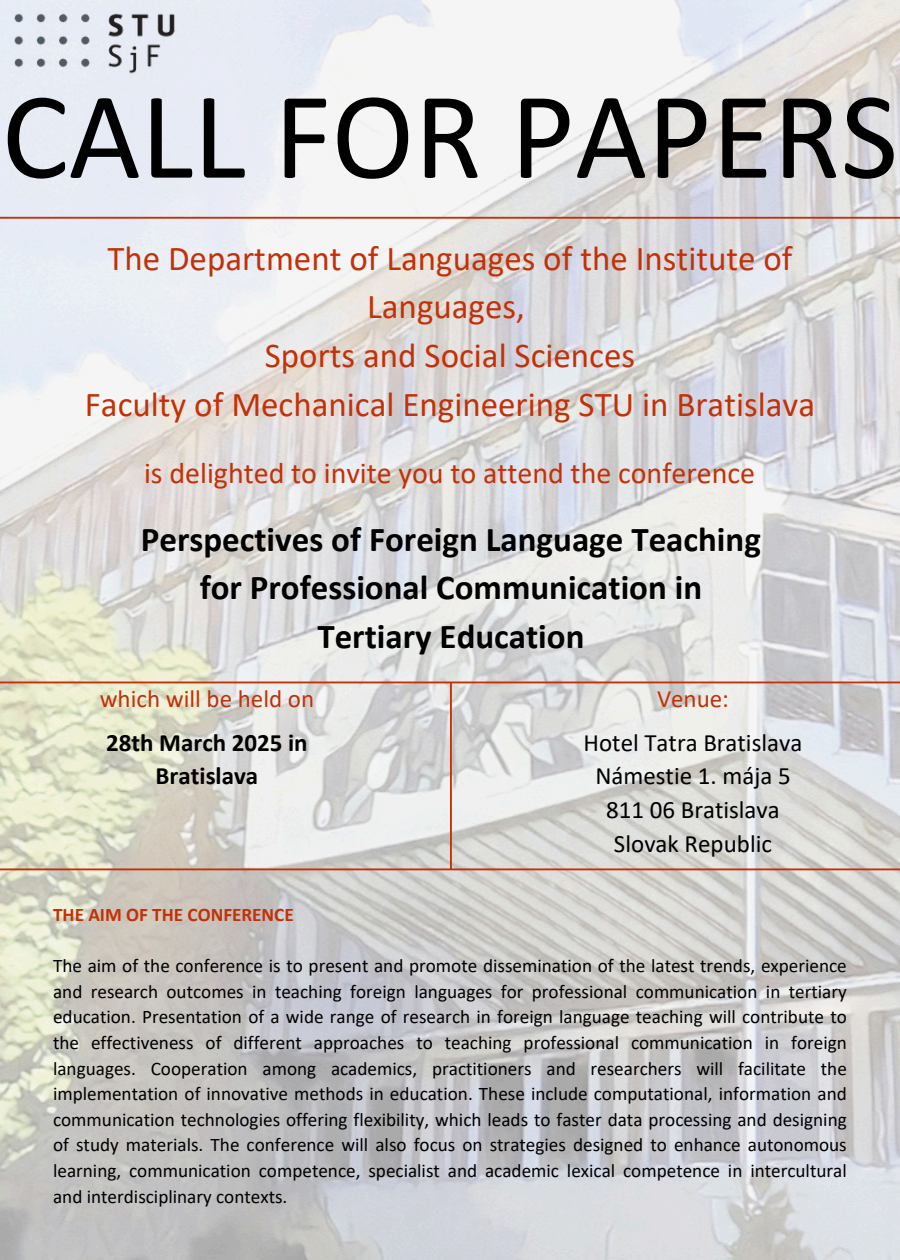
<style>
.page{position:relative;width:900px;height:1260px;background:#fff}
.page>*{position:absolute;margin:0;border:0;box-sizing:border-box;transform-origin:0 0}
.t1{font:125px "Calibri";color:#000}
.t2{font:35px/48.8px "Calibri";color:#c23109;text-align:center}
.t3{font:700 35px/48.8px "Calibri";color:#000;text-align:center}
.t4{font:30px "Calibri";color:#c23109}
.t5{font:25px/33.8px "Calibri";color:#000;text-align:center}
.t6{font:700 25px/33.8px "Calibri";color:#000;text-align:center}
.t7{font:25px "Calibri";color:#c23109}
.t8{font:19.25px/25.5px "Calibri";color:#000;text-align:justify}
.t9{font:700 19.25px "Calibri";color:#c23109}
</style>
<div class="page">
<img style="left:0;top:0;width:900px;height:1260px">
<hr style="left:0;top:868px;width:900px;height:2px;background:#c23109">
<hr style="left:0;top:217px;width:900px;height:2px;background:#c23109">
<hr style="left:0;top:682px;width:900px;height:1px;background:#c23109">
<hr style="left:450px;top:682px;width:2px;height:188px;background:#c23109">
<div style="left:0;top:0;width:292px;height:194px;background:#e6ebf5"></div>
<h1 class="t1" style="left:2px;top:84px;width:898px">CALL FOR PAPERS</h1>
<h3 class="t2" style="left:85px;top:236px;width:732px">The Department of Languages of the Institute of Languages,<br>Sports and Social Sciences<br>Faculty of Mechanical Engineering STU in Bratislava</h3>
<h6 class="t4" style="left:144px;top:461px;width:612px">is delighted to invite you to attend the conference</h6>
<h6 class="t3" style="left:141px;top:518px;width:622px">Perspectives of Foreign Language Teaching for Professional Communication in<br>Tertiary Education</h6>
<h2 class="t7" style="left:100px;top:689px;width:216px">which will be held on</h2>
<h4 class="t7" style="left:657px;top:689px;width:73px">Venue:</h4>
<h5 class="t6" style="left:106px;top:727px;width:203px">28th March 2025 in<br>Bratislava</h5>
<h6 class="t5" style="left:584px;top:727px;width:220px">Hotel Tatra Bratislava<br>Námestie 1. mája 5<br>811 06 Bratislava<br>Slovak Republic</h6>
<p class="t9" style="left:53px;top:907px;width:242px">THE AIM OF THE CONFERENCE</p>
<p class="t8" style="left:53px;top:955px;width:795px">The aim of the conference is to present and promote dissemination of the latest trends, experience and research outcomes in teaching foreign languages for professional communication in tertiary education. Presentation of a wide range of research in foreign language teaching will contribute to the effectiveness of different approaches to teaching professional communication in foreign languages. Cooperation among academics, practitioners and researchers will facilitate the implementation of innovative methods in education. These include computational, information and communication technologies offering flexibility, which leads to faster data processing and designing of study materials. The conference will also focus on strategies designed to enhance autonomous learning, communication competence, specialist and academic lexical competence in intercultural and interdisciplinary contexts.</p>
</div>
